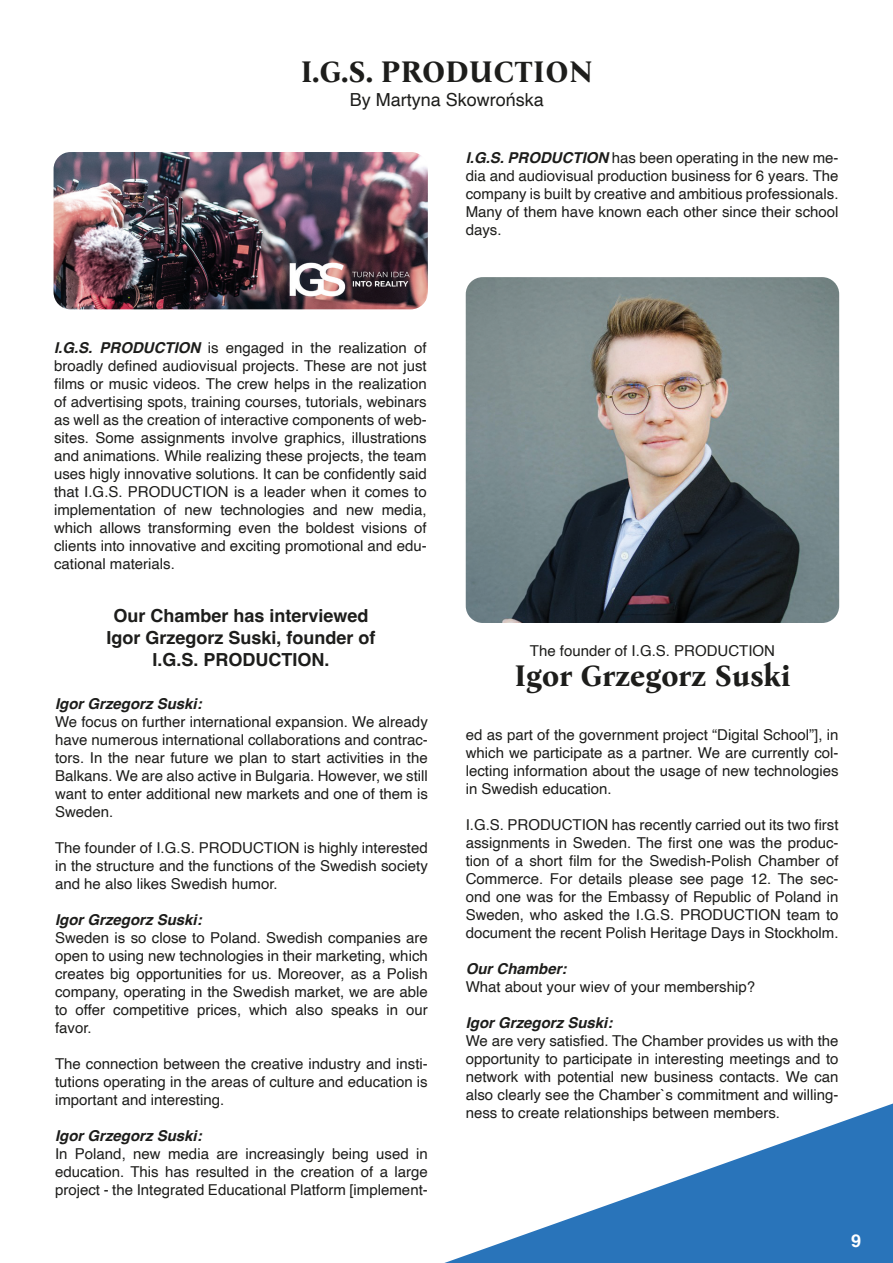
<style>
.page{position:relative;width:893px;height:1263px;background:#fff}
.page>*{position:absolute;margin:0;border:0;box-sizing:border-box;transform-origin:0 0}
.Title_25pt{font:700 30px "Bona Nova";color:#1d1d1b}
.t1{font:700 18px/21.6px "Helvetica";color:#1d1d1b;text-align:center}
.t2{font:18px "Helvetica";color:#1d1d1b}
.t3{font:700 18px "Helvetica";color:#fff}
.t4{font:15px/18px "Helvetica";color:#1d1d1b;text-align:justify}
.t5{font:italic 700 15px "Helvetica";color:#1d1d1b}
.s1{font-weight:700;font-style:italic}
</style>
<div class="page">
<svg style="left:444px;top:1103px;width:449px;height:160px"></svg>
<img style="left:54px;top:152px;width:374px;height:157px">
<img style="left:466px;top:277px;width:373px;height:346px">
<p class="Title_25pt" style="left:301px;top:48px;width:293px">I.G.S. PRODUCTION</p>
<p class="t2" style="left:350px;top:86px;width:196px">By Martyna Skowrońska</p>
<p class="t4" style="left:466px;top:149px;width:374px"><span class="s1">I.G.S. PRODUCTION</span> has been operating in the new me&shy;dia and audiovisual production business for 6 years. The company is built by creative and ambitious professionals.<br>Many of them have known each other since their school days.</p>
<p class="t4" style="left:54px;top:339px;width:374px"><span class="s1">I.G.S. PRODUCTION</span> is engaged in the realization of broadly defined audiovisual projects. These are not just films or music videos. The crew helps in the realization of advertising spots, training courses, tutorials, webinars as well as the creation of interactive components of web&shy;sites. Some assignments involve graphics, illustrations and animations. While realizing these projects, the team uses higly innovative solutions. It can be confidently said that I.G.S. PRODUCTION is a leader when it comes to implementation of new technologies and new media, which allows transforming even the boldest visions of clients into innovative and exciting promotional and edu&shy;cational materials.</p>
<p class="t1" style="left:113px;top:607px;width:257px">Our Chamber has interviewed</p>
<p class="t1" style="left:106px;top:629px;width:271px">Igor Grzegorz Suski, founder of<br>I.G.S. PRODUCTION.</p>
<p class="t5" style="left:55px;top:694px;width:148px">Igor Grzegorz Suski:</p>
<p class="t4" style="left:55px;top:713px;width:374px">We focus on further international expansion. We already have numerous international collaborations and contrac&shy;tors. In the near future we plan to start activities in the Balkans. We are also active in Bulgaria. However, we still want to enter additional new markets and one of them is Sweden.</p>
<p class="t4" style="left:55px;top:839px;width:374px">The founder of I.G.S. PRODUCTION is highly interested in the structure and the functions of the Swedish society and he also likes Swedish humor.</p>
<p class="t5" style="left:55px;top:910px;width:148px">Igor Grzegorz Suski:</p>
<p class="t4" style="left:55px;top:929px;width:374px">Sweden is so close to Poland. Swedish companies are open to using new technologies in their marketing, which creates big opportunities for us. Moreover, as a Polish company, operating in the Swedish market, we are able to offer competitive prices, which also speaks in our favor.</p>
<p class="t4" style="left:55px;top:1055px;width:374px">The connection between the creative industry and insti&shy;tutions operating in the areas of culture and education is important and interesting.</p>
<p class="t5" style="left:55px;top:1126px;width:148px">Igor Grzegorz Suski:</p>
<p class="t4" style="left:55px;top:1145px;width:374px">In Poland, new media are increasingly being used in education. This has resulted in the creation of a large project - the Integrated Educational Platform [implement-</p>
<p class="t4" style="left:530px;top:642px;width:247px">The founder of I.G.S. PRODUCTION</p>
<p class="Title_25pt" style="left:514px;top:652px;width:278px">Igor Grzegorz Suski</p>
<p class="t4" style="left:466px;top:726px;width:374px">ed as part of the government project “Digital School”], in which we participate as a partner. We are currently col&shy;lecting information about the usage of new technologies in Swedish education.</p>
<p class="t4" style="left:466px;top:816px;width:374px">I.G.S. PRODUCTION has recently carried out its two first assignments in Sweden. The first one was the produc&shy;tion of a short film for the Swedish-Polish Chamber of Commerce. For details please see page 12. The sec&shy;ond one was for the Embassy of Republic of Poland in Sweden, who asked the I.G.S. PRODUCTION team to document the recent Polish Heritage Days in Stockholm.</p>
<p class="t5" style="left:466px;top:959px;width:102px">Our Chamber:</p>
<p class="t4" style="left:466px;top:978px;width:291px">What about your wiev of your membership?</p>
<p class="t5" style="left:466px;top:1013px;width:148px">Igor Grzegorz Suski:</p>
<p class="t4" style="left:466px;top:1032px;width:374px">We are very satisfied. The Chamber provides us with the opportunity to participate in interesting meetings and to network with potential new business contacts. We can also clearly see the Chamber`s commitment and willing&shy;ness to create relationships between members.</p>
<p class="t3" style="left:851px;top:1229px;width:12px">9</p>
</div>
